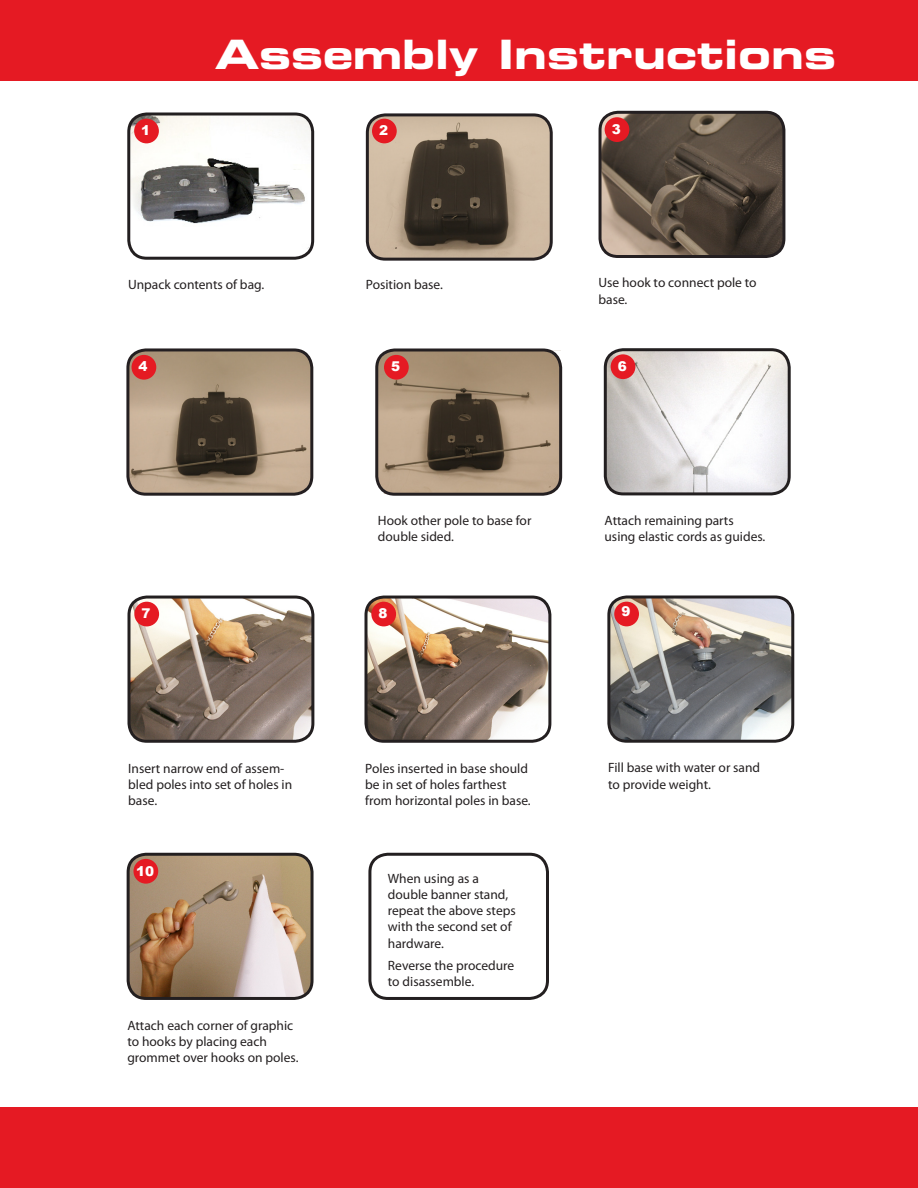
<style>
.page{position:relative;width:918px;height:1188px;background:#fff}
.page>*{position:absolute;margin:0;border:0;box-sizing:border-box;transform-origin:0 0}
.t1{font:40.5px "Eurostile Bold Extended Two";color:#fff}
.t2{font:13.5px/16.2px "Myriad Pro";color:#231f20}
.t3{font:900 13.5px "Arial";color:#fff}
</style>
<div class="page">
<img style="left:379px;top:353px;width:179px;height:139px">
<svg style="left:376px;top:349px;width:15px;height:13px"></svg>
<svg style="left:546px;top:350px;width:16px;height:14px"></svg>
<svg style="left:379px;top:481px;width:6px;height:13px"></svg>
<svg style="left:551px;top:479px;width:11px;height:13px"></svg>
<div style="left:375px;top:349px;width:187px;height:147px;border:3px solid #241f21;border-radius:18px"></div>
<img style="left:130px;top:352px;width:179px;height:140px">
<svg style="left:130px;top:352px;width:16px;height:10px"></svg>
<svg style="left:302px;top:352px;width:11px;height:14px"></svg>
<svg style="left:130px;top:479px;width:9px;height:13px"></svg>
<svg style="left:301px;top:478px;width:13px;height:14px"></svg>
<div style="left:126px;top:348px;width:187px;height:148px;border:3px solid #241f21;border-radius:18px"></div>
<img style="left:603px;top:115px;width:178px;height:139px">
<svg style="left:599px;top:110px;width:18px;height:16px"></svg>
<svg style="left:769px;top:111px;width:14px;height:15px"></svg>
<svg style="left:598px;top:240px;width:15px;height:18px"></svg>
<svg style="left:770px;top:241px;width:16px;height:17px"></svg>
<div style="left:599px;top:111px;width:186px;height:147px;border:3px solid #241f21;border-radius:18px"></div>
<img style="left:370px;top:117px;width:179px;height:140px">
<svg style="left:366px;top:117px;width:16px;height:12px"></svg>
<svg style="left:538px;top:117px;width:11px;height:10px"></svg>
<svg style="left:366px;top:247px;width:12px;height:10px"></svg>
<svg style="left:540px;top:246px;width:9px;height:11px"></svg>
<div style="left:366px;top:113px;width:187px;height:148px;border:3px solid #241f21;border-radius:18px"></div>
<div style="left:0;top:0;width:918px;height:81px;background:#e51a23"></div>
<div style="left:0;top:1107px;width:918px;height:81px;background:#e51a23"></div>
<div style="left:368px;top:853px;width:181px;height:147px;border:3px solid #231f20;border-radius:18px"></div>
<img style="left:131px;top:116px;width:182px;height:140px">
<div style="left:127px;top:112px;width:187px;height:148px;border:3px solid #231f20;border-radius:18px"></div>
<div style="left:134px;top:119px;width:25px;height:24px;background:#e51a23;border-radius:50%"></div>
<div style="left:372px;top:119px;width:25px;height:24px;background:#e51a23;border-radius:50%"></div>
<div style="left:605px;top:117px;width:24px;height:25px;background:#e51a23;border-radius:50%"></div>
<div style="left:132px;top:355px;width:24px;height:25px;background:#e51a23;border-radius:50%"></div>
<div style="left:384px;top:355px;width:25px;height:25px;background:#e51a23;border-radius:50%"></div>
<img style="left:605px;top:352px;width:184px;height:142px">
<div style="left:604px;top:348px;width:187px;height:147px;border:3px solid #231f20;border-radius:18px"></div>
<div style="left:611px;top:354px;width:24px;height:25px;background:#e51a23;border-radius:50%"></div>
<img style="left:129px;top:597px;width:184px;height:144px">
<div style="left:128px;top:596px;width:186px;height:147px;border:3px solid #231f20;border-radius:18px"></div>
<div style="left:134px;top:602px;width:25px;height:24px;background:#e51a23;border-radius:50%"></div>
<img style="left:368px;top:597px;width:182px;height:142px">
<div style="left:364px;top:596px;width:187px;height:147px;border:3px solid #231f20;border-radius:18px"></div>
<div style="left:371px;top:602px;width:25px;height:24px;background:#e51a23;border-radius:50%"></div>
<img style="left:128px;top:854px;width:182px;height:144px">
<div style="left:127px;top:853px;width:187px;height:147px;border:3px solid #231f20;border-radius:18px"></div>
<div style="left:133px;top:859px;width:25px;height:25px;background:#e51a23;border-radius:50%"></div>
<img style="left:609px;top:597px;width:184px;height:142px">
<div style="left:607px;top:596px;width:187px;height:147px;border:3px solid #231f20;border-radius:18px"></div>
<div style="left:614px;top:602px;width:25px;height:24px;background:#e51a23;border-radius:50%"></div>
<p class="t3" style="left:141px;top:123px;width:11px">1</p>
<p class="t1" style="left:215px;top:26px;width:623px">Assembly Instructions</p>
<p class="t3" style="left:379px;top:123px;width:11px">2</p>
<p class="t3" style="left:612px;top:121px;width:11px">3</p>
<p class="t2" style="left:128px;top:277px;width:138px">Unpack contents of bag.</p>
<p class="t3" style="left:139px;top:359px;width:11px">4</p>
<p class="t3" style="left:141px;top:606px;width:11px">7</p>
<p class="t2" style="left:128px;top:760px;width:165px">Insert narrow end of assem&shy;bled poles into set of holes in base.</p>
<p class="t3" style="left:136px;top:864px;width:20px">10</p>
<p class="t2" style="left:127px;top:1017px;width:173px">Attach each corner of graphic to hooks by placing each grommet over hooks on poles.</p>
<p class="t2" style="left:366px;top:277px;width:79px">Position base.</p>
<p class="t3" style="left:391px;top:359px;width:11px">5</p>
<p class="t2" style="left:378px;top:512px;width:155px">Hook other pole to base for double sided.</p>
<p class="t3" style="left:378px;top:606px;width:11px">8</p>
<p class="t2" style="left:365px;top:760px;width:167px">Poles inserted in base should be in set of holes farthest from horizontal poles in base.</p>
<p class="t2" style="left:388px;top:870px;width:129px">When using as a double banner stand, repeat the above steps with the second set of hardware.</p>
<p class="t2" style="left:388px;top:957px;width:128px">Reverse the procedure to disassemble.</p>
<p class="t2" style="left:599px;top:274px;width:160px">Use hook to connect pole to base.</p>
<p class="t3" style="left:618px;top:359px;width:11px">6</p>
<p class="t2" style="left:605px;top:512px;width:162px">Attach remaining parts using elastic cords as guides.</p>
<p class="t3" style="left:621px;top:604px;width:11px">9</p>
<p class="t2" style="left:608px;top:760px;width:154px">Fill base with water or sand to provide weight.</p>
</div>
